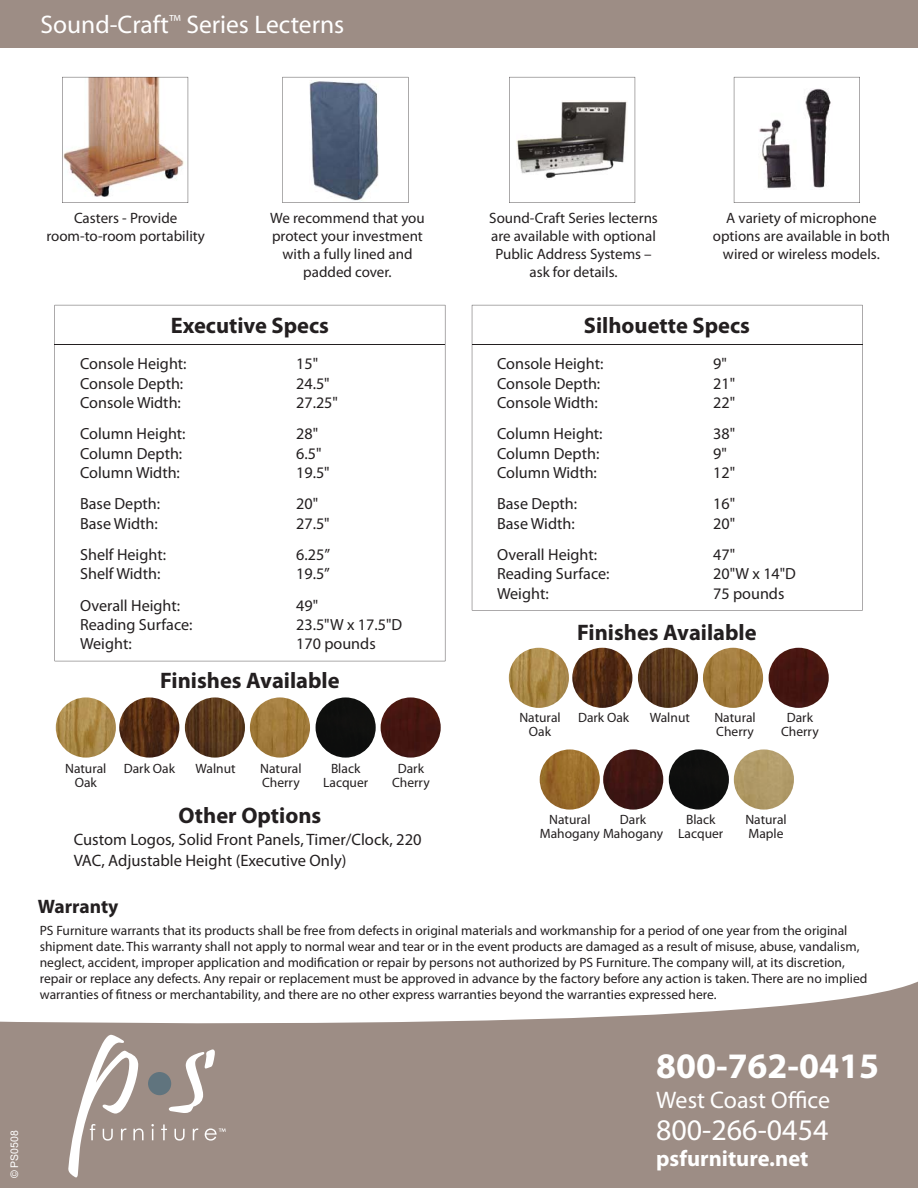
<style>
.page{position:relative;width:918px;height:1188px;background:#fff}
.page>*{position:absolute;margin:0;border:0;box-sizing:border-box;transform-origin:0 0}
.t1{font:700 36px "Myriad Pro";color:#fff}
.t2{font:30px "Myriad Pro";color:#fff}
.t3{font:25.5px "Myriad";color:#fff}
.t4{font:24px "Myriad Pro";color:#fff}
.t5{font:700 22.5px "Myriad Pro";color:#231f20}
.t6{font:700 22.5px "Myriad Pro";color:#fff}
.t7{font:700 19.5px "Myriad Pro";color:#231f20}
.t8{font:16.5px/21px "Myriad Pro";color:#231f20}
.t9{font:16.2px "Myriad Pro";color:#231f20}
.t10{font:15px/18px "Myriad Pro";color:#231f20;text-align:center}
.t11{font:13.5px/13.5px "Myriad Pro";color:#231f20;text-align:center}
.t12{font:10.5px "Arial";color:#fff}
</style>
<div class="page">
<svg style="left:0;top:981px;width:918px;height:207px;fill:#9d8d85"></svg>
<svg style="left:62px;top:77px;width:126px;height:126px"></svg>
<svg style="left:282px;top:77px;width:126px;height:126px"></svg>
<svg style="left:509px;top:77px;width:126px;height:126px"></svg>
<svg style="left:734px;top:77px;width:126px;height:126px"></svg>
<div style="left:0;top:0;width:918px;height:48px;background:#9d8d85"></div>
<svg style="left:55px;top:305px;width:390px;height:356px"></svg>
<svg style="left:472px;top:305px;width:390px;height:305px"></svg>
<hr style="left:55px;top:344px;width:390px;height:1px;background:#231f20">
<hr style="left:472px;top:344px;width:390px;height:1px;background:#231f20">
<img style="left:56px;top:697px;width:60px;height:60px;border-radius:50%">
<img style="left:119px;top:697px;width:60px;height:60px;border-radius:50%">
<img style="left:185px;top:697px;width:60px;height:60px;border-radius:50%">
<img style="left:250px;top:697px;width:60px;height:60px;border-radius:50%">
<div style="left:316px;top:697px;width:60px;height:60px;background:#0f0f0e;border-radius:50%"></div>
<img style="left:509px;top:648px;width:60px;height:60px;border-radius:50%">
<img style="left:572px;top:648px;width:60px;height:60px;border-radius:50%">
<img style="left:638px;top:648px;width:60px;height:60px;border-radius:50%">
<img style="left:703px;top:648px;width:60px;height:60px;border-radius:50%">
<img style="left:769px;top:648px;width:60px;height:60px;border-radius:50%">
<img style="left:540px;top:749px;width:60px;height:60px;border-radius:50%">
<img style="left:603px;top:749px;width:60px;height:60px;border-radius:50%">
<div style="left:669px;top:749px;width:60px;height:60px;background:#0f0f0e;border-radius:50%"></div>
<img style="left:734px;top:749px;width:60px;height:60px;border-radius:50%">
<img style="left:381px;top:697px;width:60px;height:60px;border-radius:50%">
<img style="left:309px;top:81px;width:70px;height:120px">
<img style="left:516px;top:101px;width:112px;height:78px">
<img style="left:759px;top:89px;width:73px;height:100px">
<div style="left:148px;top:1072px;width:23px;height:23px;background:#60747e;border-radius:50%"></div>
<svg style="left:169px;top:1049px;width:46px;height:64px"></svg>
<svg style="left:68px;top:1035px;width:76px;height:142px"></svg>
<svg style="left:151px;top:1124px;width:3px;height:16px"></svg>
<svg style="left:161px;top:1124px;width:6px;height:16px"></svg>
<svg style="left:174px;top:1129px;width:11px;height:11px"></svg>
<svg style="left:193px;top:1128px;width:6px;height:12px"></svg>
<svg style="left:205px;top:1128px;width:21px;height:12px"></svg>
<h3 class="t3" style="left:41px;top:15px;width:305px">Sound-Craft<sup>™</sup> Series Lecterns</h3>
<p class="t10" style="left:46px;top:211px;width:160px">Casters - Provide room-to-room portability</p>
<p class="t10" style="left:270px;top:211px;width:156px">We recommend that you protect your investment with a fully lined and padded cover.</p>
<p class="t10" style="left:489px;top:211px;width:170px">Sound-Craft Series lecterns are available with optional<br>Public Address Systems – ask for details.</p>
<p class="t10" style="left:713px;top:211px;width:179px">A variety of microphone options are available in both wired or wireless models.</p>
<h3 class="t5" style="left:171px;top:312px;width:160px">Executive Specs</h3>
<p class="t9" style="left:80px;top:358px;width:108px">Console Height:</p>
<p class="t9" style="left:296px;top:358px;width:23px">15"</p>
<p class="t9" style="left:80px;top:377px;width:105px">Console Depth:</p>
<p class="t9" style="left:296px;top:377px;width:35px">24.5"</p>
<p class="t9" style="left:80px;top:396px;width:102px">Console Width:</p>
<p class="t9" style="left:296px;top:396px;width:43px">27.25"</p>
<p class="t9" style="left:80px;top:428px;width:107px">Column Height:</p>
<p class="t9" style="left:296px;top:428px;width:23px">28"</p>
<p class="t9" style="left:80px;top:447px;width:104px">Column Depth:</p>
<p class="t9" style="left:296px;top:447px;width:27px">6.5"</p>
<p class="t9" style="left:80px;top:466px;width:101px">Column Width:</p>
<p class="t9" style="left:296px;top:466px;width:35px">19.5"</p>
<p class="t9" style="left:80px;top:498px;width:82px">Base Depth:</p>
<p class="t9" style="left:296px;top:498px;width:23px">20"</p>
<p class="t9" style="left:80px;top:517px;width:79px">Base Width:</p>
<p class="t9" style="left:296px;top:517px;width:35px">27.5"</p>
<p class="t9" style="left:80px;top:548px;width:87px">Shelf Height:</p>
<p class="t9" style="left:296px;top:548px;width:35px">6.25”</p>
<p class="t9" style="left:80px;top:568px;width:82px">Shelf Width:</p>
<p class="t9" style="left:296px;top:568px;width:35px">19.5”</p>
<p class="t9" style="left:80px;top:599px;width:101px">Overall Height:</p>
<p class="t9" style="left:296px;top:599px;width:23px">49"</p>
<p class="t9" style="left:80px;top:618px;width:114px">Reading Surface:</p>
<p class="t9" style="left:296px;top:618px;width:108px">23.5"W x 17.5"D</p>
<p class="t9" style="left:80px;top:638px;width:53px">Weight:</p>
<p class="t9" style="left:296px;top:638px;width:81px">170 pounds</p>
<h3 class="t5" style="left:160px;top:667px;width:181px">Finishes Available</h3>
<p class="t11" style="left:65px;top:763px;width:43px">Natural<br>Oak</p>
<p class="t11" style="left:124px;top:763px;width:53px">Dark Oak</p>
<p class="t11" style="left:196px;top:763px;width:42px">Walnut</p>
<p class="t11" style="left:260px;top:763px;width:43px;text-align:left">Natural<br>Cherry</p>
<p class="t11" style="left:323px;top:763px;width:47px">Black<br>Lacquer</p>
<h3 class="t5" style="left:178px;top:802px;width:144px">Other Options</h3>
<p class="t11" style="left:392px;top:763px;width:39px">Dark<br>Cherry</p>
<p class="t8" style="left:74px;top:830px;width:349px">Custom Logos, Solid Front Panels, Timer/Clock, 220<br>VAC, Adjustable Height (Executive Only)</p>
<h3 class="t5" style="left:584px;top:312px;width:167px">Silhouette Specs</h3>
<p class="t9" style="left:497px;top:358px;width:108px">Console Height:</p>
<p class="t9" style="left:713px;top:358px;width:15px">9"</p>
<p class="t9" style="left:497px;top:377px;width:105px">Console Depth:</p>
<p class="t9" style="left:713px;top:377px;width:23px">21"</p>
<p class="t9" style="left:497px;top:396px;width:102px">Console Width:</p>
<p class="t9" style="left:713px;top:396px;width:23px">22"</p>
<p class="t9" style="left:497px;top:428px;width:107px">Column Height:</p>
<p class="t9" style="left:713px;top:428px;width:23px">38"</p>
<p class="t9" style="left:497px;top:447px;width:104px">Column Depth:</p>
<p class="t9" style="left:713px;top:447px;width:15px">9"</p>
<p class="t9" style="left:497px;top:466px;width:101px">Column Width:</p>
<p class="t9" style="left:713px;top:466px;width:23px">12"</p>
<p class="t9" style="left:497px;top:498px;width:82px">Base Depth:</p>
<p class="t9" style="left:713px;top:498px;width:23px">16"</p>
<p class="t9" style="left:497px;top:517px;width:79px">Base Width:</p>
<p class="t9" style="left:713px;top:517px;width:23px">20"</p>
<p class="t9" style="left:497px;top:548px;width:101px">Overall Height:</p>
<p class="t9" style="left:713px;top:548px;width:23px">47"</p>
<p class="t9" style="left:497px;top:568px;width:114px">Reading Surface:</p>
<p class="t9" style="left:713px;top:568px;width:84px">20"W x 14"D</p>
<p class="t9" style="left:497px;top:587px;width:53px">Weight:</p>
<p class="t9" style="left:713px;top:587px;width:73px">75 pounds</p>
<h3 class="t5" style="left:577px;top:618px;width:181px">Finishes Available</h3>
<p class="t11" style="left:519px;top:712px;width:43px">Natural<br>Oak</p>
<p class="t11" style="left:578px;top:712px;width:53px">Dark Oak</p>
<p class="t11" style="left:650px;top:712px;width:42px">Walnut</p>
<p class="t11" style="left:714px;top:712px;width:43px;text-align:left">Natural<br>Cherry</p>
<p class="t11" style="left:781px;top:712px;width:39px">Dark<br>Cherry</p>
<p class="t11" style="left:540px;top:814px;width:125px;text-align:left;text-indent:9px">Natural<br>Mahogany Mahogany</p>
<p class="t11" style="left:620px;top:814px;width:28px">Dark</p>
<p class="t11" style="left:678px;top:814px;width:47px">Black<br>Lacquer</p>
<p class="t11" style="left:745px;top:814px;width:43px;text-align:left">Natural<br>Maple</p>
<h3 class="t7" style="left:38px;top:895px;width:82px">Warranty</h3>
<p class="t11" style="left:40px;top:923px;width:829px;line-height:16.2px;text-align:left">PS Furniture warrants that its products shall be free from defects in original materials and workmanship for a period of one year from the original shipment date. This warranty shall not apply to normal wear and tear or in the event products are damaged as a result of misuse, abuse, vandalism, neglect, accident, improper application and modification or repair by persons not authorized by PS Furniture. The company will, at its discretion, repair or replace any defects. Any repair or replacement must be approved in advance by the factory before any action is taken. There are no implied warranties of fitness or merchantability, and there are no other express warranties beyond the warranties expressed here.</p>
<p class="t12" style="left:8px;top:1178px;width:50px;rotate:-90deg">© PS0508</p>
<h1 class="t1" style="left:656px;top:1044px;width:224px">800-762-0415</h1>
<h3 class="t4" style="left:656px;top:1091px;width:176px">West Coast Office</h3>
<h2 class="t2" style="left:656px;top:1118px;width:174px">800-266-0454</h2>
<h3 class="t6" style="left:656px;top:1145px;width:154px">psfurniture.net</h3>
</div>
